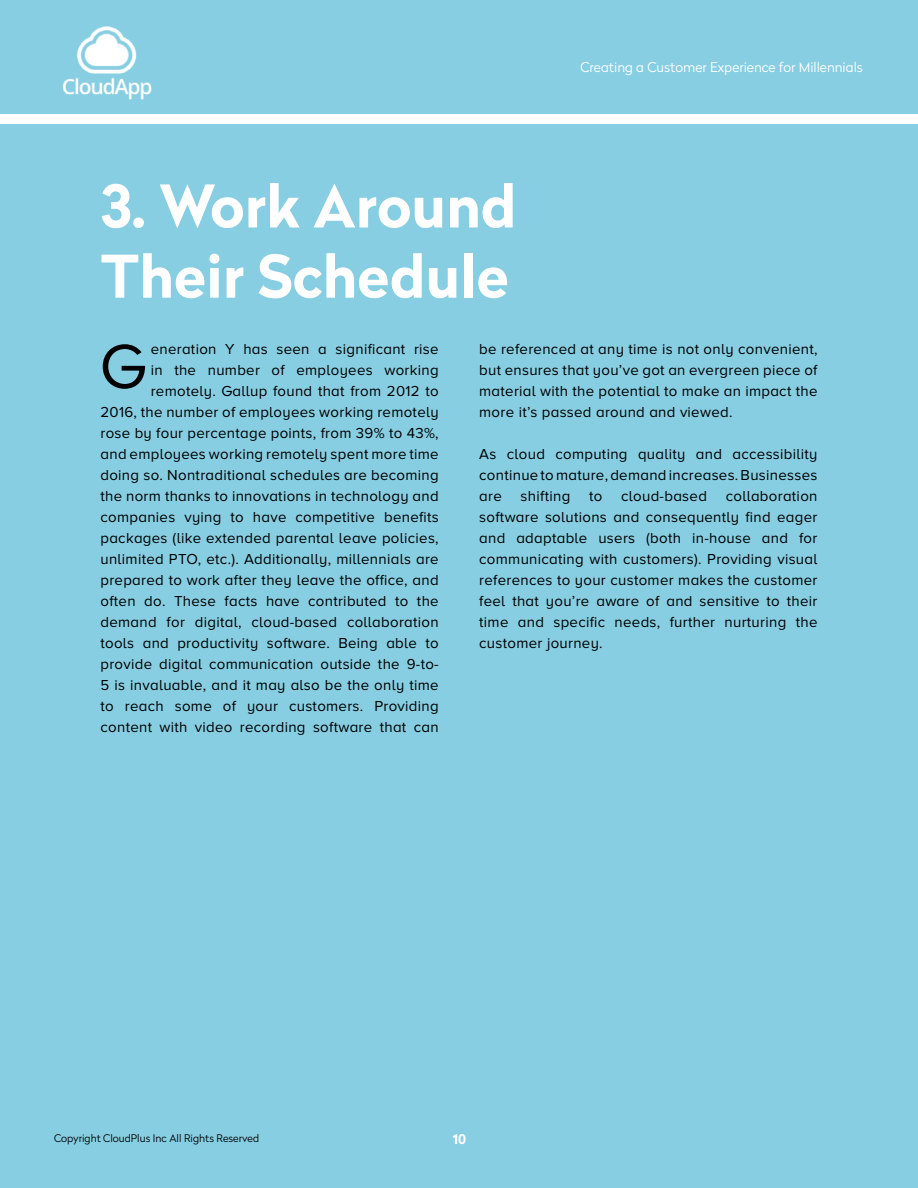
<style>
.page{position:relative;width:918px;height:1188px;background:#fff}
.page>*{position:absolute;margin:0;border:0;box-sizing:border-box;transform-origin:0 0}
.t1{font:64.5px "Proxima Nova A";color:#000}
.t2{font:700 58.5px/70.2px "Radikal";color:#fff}
.t3{font:15px/21px "Proxima Nova A";letter-spacing:.02em;color:#000;text-align:justify}
.t4{font:300 13.5px "Radikal";color:#fff}
.t5{font:700 13.5px "Radikal";color:#fff}
.t6{font:300 10.5px "Radikal";color:#000}
</style>
<div class="page">
<div style="left:0;top:124px;width:918px;height:1064px;background:#87cee2"></div>
<div style="left:0;top:0;width:918px;height:114px;background:#87cee2"></div>
<img style="left:63px;top:26px;width:89px;height:74px">
<h2 class="t2" style="left:100px;top:170px;width:418px">3. Work Around<br>Their Schedule</h2>
<p class="t4" style="left:580px;top:58px;width:284px">Creating a Customer Experience for Millennials</p>
<p class="t3" style="left:100px;top:339px;width:340px;text-align:right">eneration Y has seen a significant rise<br>in the number of employees working remotely. Gallup found that from 2012 to<br>2016, the number of employees working remotely rose by four percentage points, from 39% to 43%, and employees working remotely spent more time doing so. Nontraditional schedules are becoming the norm thanks to innovations in technology and companies vying to have competitive benefits packages (like extended parental leave policies, unlimited PTO, etc.). Additionally, millennials are prepared to work after they leave the office, and often do. These facts have contributed to the demand for digital, cloud-based collaboration tools and productivity software. Being able to provide digital communication outside the 9-to-5 is invaluable, and it may also be the only time to reach some of your customers. Providing content with video recording software that can</p>
<p class="t3" style="left:479px;top:339px;width:340px">be referenced at any time is not only convenient, but ensures that you’ve got an evergreen piece of material with the potential to make an impact the more it’s passed around and viewed.</p>
<h1 class="t1" style="left:99px;top:331px;width:47px">G</h1>
<p class="t3" style="left:479px;top:444px;width:340px">As cloud computing quality and accessibility continue to mature, demand increases. Businesses are</p>
<p class="t3" style="left:521px;top:486px;width:51px">shifting</p>
<p class="t3" style="left:589px;top:486px;width:15px">to</p>
<p class="t3" style="left:621px;top:486px;width:87px">cloud-based</p>
<p class="t3" style="left:479px;top:486px;width:340px;text-indent:247px">collaboration software solutions and consequently find eager and adaptable users (both in-house and for communicating with customers). Providing visual references to your customer makes the customer feel that you’re aware of and sensitive to their time and specific needs, further nurturing the customer journey.</p>
<p class="t6" style="left:54px;top:1131px;width:207px">Copyright CloudPlus Inc All Rights Reserved</p>
<p class="t5" style="left:453px;top:1129px;width:15px">10</p>
</div>
